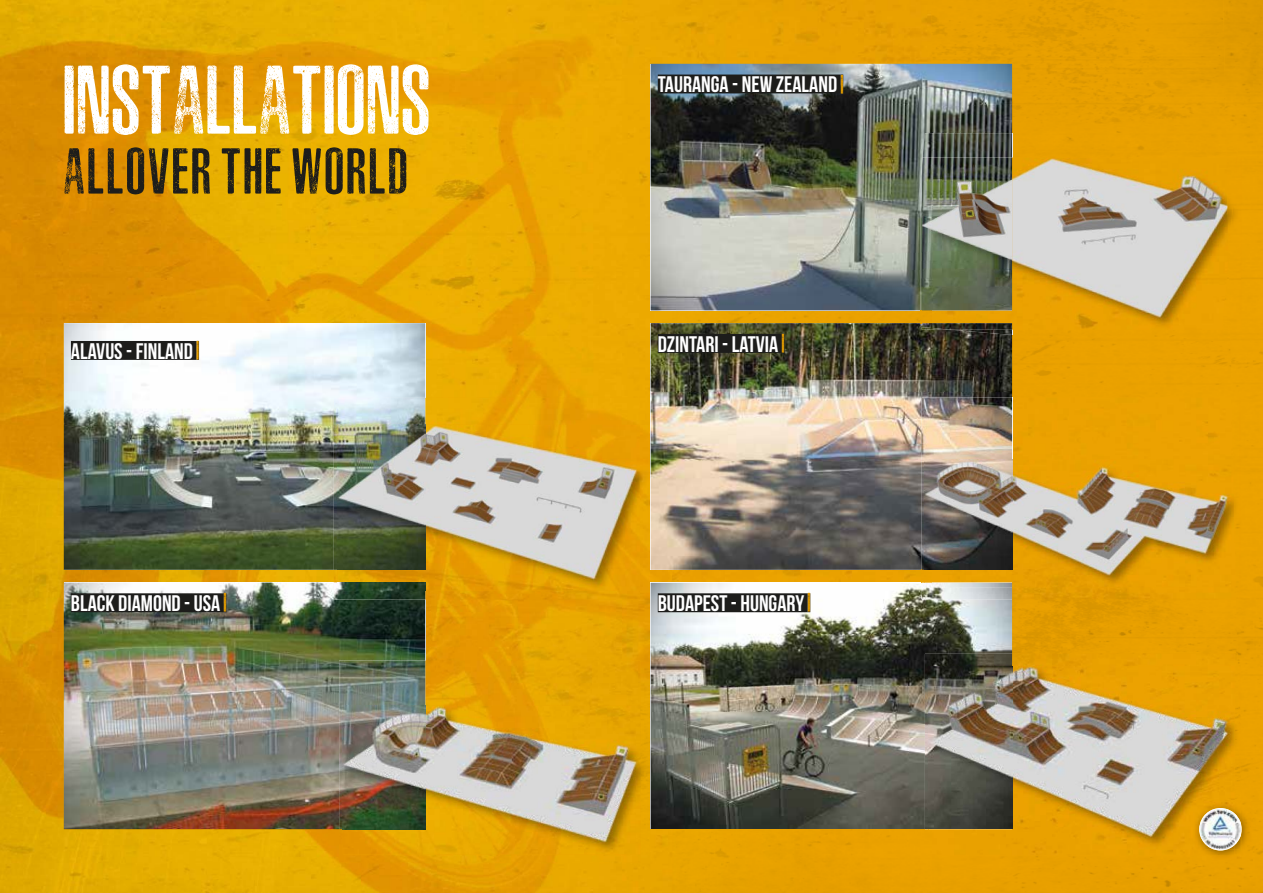
<style>
.page{position:relative;width:1263px;height:893px;background:#fff}
.page>*{position:absolute;margin:0;border:0;box-sizing:border-box;transform-origin:0 0}
.t1{font:90px "ASPHALTICSCRATCHROUNDEDPERSONAL";letter-spacing:.03em;color:#fff}
.t2{font:60px "ASPHALTICSCRATCHROUNDEDPERSONAL";letter-spacing:.06em;color:#1d1d1b}
.t3{font:700 22.5px "Bebas Neue";color:#fff}
.t4{font:17.7px "ASPHALTICSCRATCHROUNDEDPERSONAL";color:#eea400;scale:1.43 1}
</style>
<div class="page">
<img style="left:931px;top:0;width:292px;height:893px">
<img style="left:1223px;top:0;width:40px;height:893px">
<img style="left:0;top:0;width:931px;height:105px">
<img style="left:0;top:105px;width:672px;height:262px">
<img style="left:672px;top:310px;width:249px;height:13px">
<img style="left:425px;top:367px;width:226px;height:53px">
<img style="left:0;top:367px;width:103px;height:526px">
<img style="left:621px;top:420px;width:51px;height:473px">
<img style="left:672px;top:570px;width:250px;height:13px">
<img style="left:103px;top:570px;width:231px;height:13px">
<img style="left:425px;top:600px;width:196px;height:60px">
<div style="left:672px;top:829px;width:259px;height:64px;background:#e8a100"></div>
<img style="left:103px;top:829px;width:259px;height:64px">
<img style="left:362px;top:862px;width:259px;height:31px">
<img style="left:1193px;top:849px;width:47px;height:11px">
<img style="left:1240px;top:801px;width:11px;height:59px">
<svg style="left:1240px;top:821px;width:1px;height:16px"></svg>
<img style="left:64px;top:583px;width:361px;height:246px">
<img style="left:651px;top:323px;width:361px;height:247px">
<img style="left:64px;top:323px;width:361px;height:247px">
<img style="left:651px;top:583px;width:361px;height:246px">
<img style="left:651px;top:64px;width:361px;height:246px">
<div style="left:658px;top:75px;width:183px;height:18px;background:#1d1d1b"></div>
<svg style="left:841px;top:75px;width:2px;height:18px"></svg>
<img style="left:931px;top:157px;width:310px;height:173px">
<img style="left:923px;top:133px;width:316px;height:24px">
<svg style="left:1012px;top:133px;width:1px;height:24px"></svg>
<img style="left:921px;top:166px;width:1px;height:144px">
<img style="left:952px;top:330px;width:270px;height:5px">
<img style="left:1226px;top:157px;width:11px;height:98px">
<svg style="left:921px;top:310px;width:10px;height:17px"></svg>
<svg style="left:1012px;top:323px;width:1px;height:12px"></svg>
<img style="left:922px;top:323px;width:90px;height:7px">
<img style="left:922px;top:157px;width:90px;height:153px">
<div style="left:71px;top:341px;width:125px;height:19px;background:#1d1d1b"></div>
<hr style="left:196px;top:341px;width:3px;height:19px;background:#1d1d1b">
<img style="left:640px;top:425px;width:9px;height:166px">
<img style="left:334px;top:398px;width:306px;height:202px">
<img style="left:334px;top:583px;width:91px;height:17px">
<img style="left:334px;top:398px;width:91px;height:172px">
<img style="left:337px;top:583px;width:88px;height:8px">
<img style="left:337px;top:425px;width:88px;height:145px">
<div style="left:658px;top:593px;width:150px;height:19px;background:#1d1d1b"></div>
<svg style="left:808px;top:593px;width:2px;height:19px"></svg>
<div style="left:71px;top:593px;width:153px;height:19px;background:#1d1d1b"></div>
<svg style="left:224px;top:593px;width:2px;height:19px"></svg>
<img style="left:640px;top:706px;width:9px;height:148px">
<img style="left:339px;top:660px;width:301px;height:202px">
<img style="left:339px;top:660px;width:86px;height:169px">
<img style="left:343px;top:706px;width:82px;height:123px">
<img style="left:1238px;top:666px;width:2px;height:117px">
<img style="left:1234px;top:813px;width:6px;height:32px">
<img style="left:931px;top:654px;width:303px;height:201px">
<img style="left:925px;top:829px;width:6px;height:26px">
<img style="left:1193px;top:801px;width:41px;height:54px">
<svg style="left:1213px;top:849px;width:14px;height:1px"></svg>
<img style="left:925px;top:654px;width:87px;height:175px">
<img style="left:929px;top:829px;width:2px;height:20px">
<img style="left:1199px;top:808px;width:30px;height:41px">
<img style="left:1200px;top:809px;width:34px;height:40px">
<img style="left:929px;top:666px;width:83px;height:163px">
<div style="left:658px;top:334px;width:124px;height:19px;background:#1d1d1b"></div>
<svg style="left:782px;top:334px;width:2px;height:19px"></svg>
<img style="left:1240px;top:460px;width:1px;height:127px">
<div style="left:1012px;top:398px;width:220px;height:201px;background:#eba201"></div>
<img style="left:1232px;top:398px;width:8px;height:201px">
<img style="left:1012px;top:398px;width:1px;height:62px">
<img style="left:922px;top:398px;width:90px;height:172px">
<img style="left:922px;top:583px;width:90px;height:16px">
<img style="left:931px;top:460px;width:305px;height:127px">
<svg style="left:922px;top:570px;width:9px;height:13px"></svg>
<img style="left:924px;top:460px;width:88px;height:110px">
<img style="left:924px;top:583px;width:88px;height:4px">
<h1 class="t1" style="left:64px;top:44px;width:367px">INSTALLATIONS</h1>
<h2 class="t2" style="left:64px;top:134px;width:344px">ALLOVER THE WORLD</h2>
<p class="t3" style="left:71px;top:339px;width:130px">ALAVUS - FINLAND <sup>|</sup></p>
<p class="t3" style="left:658px;top:72px;width:187px">TAURANGA - NEW ZEALAND <sup>|</sup></p>
<p class="t3" style="left:658px;top:331px;width:128px">DZINTARI - LATVIA <sup>|</sup></p>
<p class="t3" style="left:71px;top:591px;width:157px">BLACK DIAMOND - USA <sup>|</sup></p>
<p class="t4" style="left:808px;top:590px;width:3px">|</p>
<p class="t3" style="left:658px;top:591px;width:148px">BUDAPEST - HUNGARY</p>
</div>
